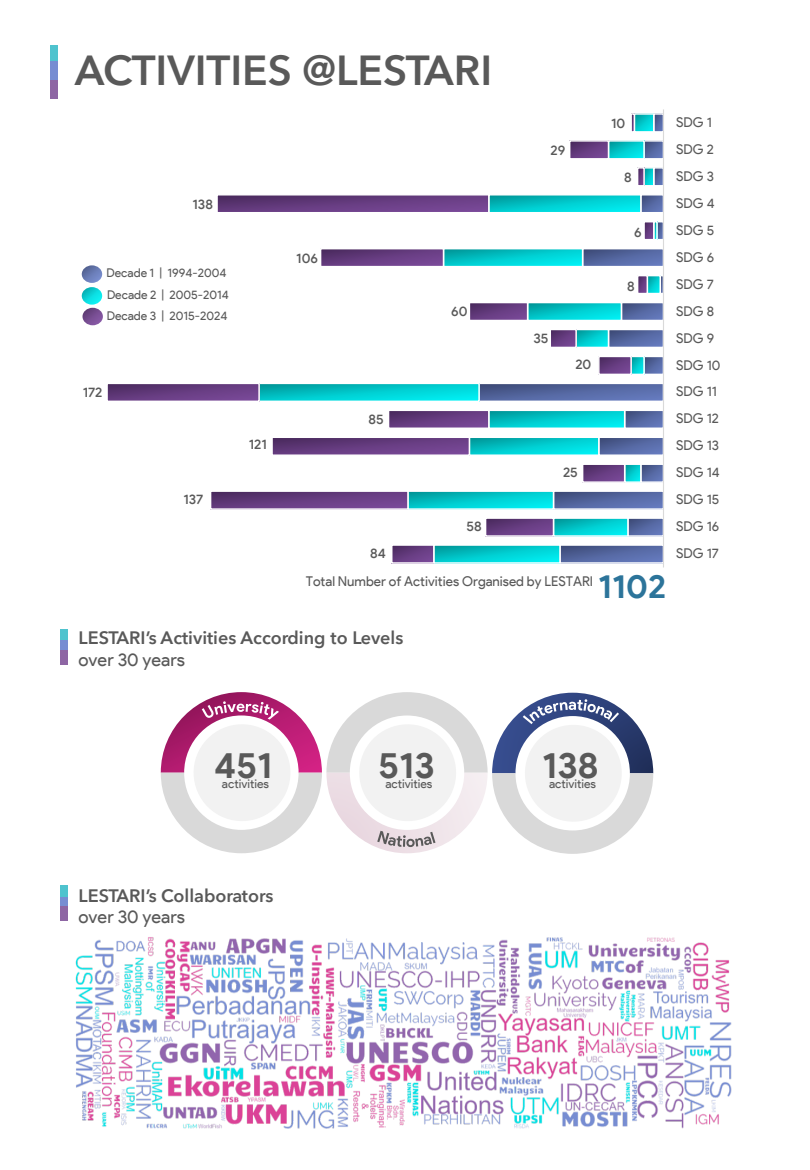
<style>
.page{position:relative;width:810px;height:1170px;background:#fff}
.page>*{position:absolute;margin:0;border:0;box-sizing:border-box;transform-origin:0 0}
.t1{font:700 42px "Avenir Next LT Pro Demi";color:#595959}
.t2{font:700 36px "Product Sans";color:#595959}
.t3{font:700 33px "Product Sans";color:#2c749a}
.t4{font:18px "Avenir Next LT Pro Demi";color:#595959}
.t5{font:18px "Product Sans";color:#595959}
.t6{font:13.5px/27px "Product Sans";color:#595959}
.t7{font:500 13.5px "Product Sans";color:#595959}
.t8{font:12.15px "Product Sans";color:#595959}
.t9{font:12px/21.1px "Product Sans";color:#595959}
</style>
<div class="page">
<div style="left:50px;top:45px;width:8px;height:54px;background:#4fc3ce"></div>
<div style="left:50px;top:62px;width:8px;height:18px;background:#778dd2"></div>
<div style="left:50px;top:80px;width:8px;height:18px;background:#8e66a4"></div>
<img style="left:75px;top:937px;width:657px;height:192px">
<svg style="left:656px;top:116px;width:5px;height:14px"></svg>
<div style="left:653px;top:113px;width:11px;height:20px;border:2px solid #fff"></div>
<svg style="left:646px;top:143px;width:15px;height:14px"></svg>
<div style="left:643px;top:140px;width:21px;height:20px;border:2px solid #fff"></div>
<svg style="left:656px;top:170px;width:5px;height:14px"></svg>
<div style="left:653px;top:167px;width:11px;height:20px;border:2px solid #fff"></div>
<svg style="left:643px;top:197px;width:18px;height:13px"></svg>
<div style="left:640px;top:194px;width:24px;height:19px;border:2px solid #fff"></div>
<svg style="left:659px;top:224px;width:2px;height:13px"></svg>
<div style="left:656px;top:221px;width:8px;height:19px;border:2px solid #fff"></div>
<svg style="left:585px;top:251px;width:76px;height:13px"></svg>
<div style="left:582px;top:248px;width:82px;height:19px;border:2px solid #fff"></div>
<svg style="left:624px;top:305px;width:37px;height:13px"></svg>
<div style="left:621px;top:302px;width:43px;height:19px;border:2px solid #fff"></div>
<svg style="left:611px;top:332px;width:50px;height:13px"></svg>
<div style="left:608px;top:329px;width:56px;height:19px;border:2px solid #fff"></div>
<svg style="left:646px;top:359px;width:15px;height:13px"></svg>
<div style="left:643px;top:356px;width:21px;height:19px;border:2px solid #fff"></div>
<svg style="left:481px;top:386px;width:180px;height:13px;background:#5466a0"></svg>
<div style="left:478px;top:383px;width:186px;height:19px;border:2px solid #fff"></div>
<svg style="left:627px;top:413px;width:34px;height:13px"></svg>
<div style="left:624px;top:410px;width:40px;height:19px;border:2px solid #fff"></div>
<svg style="left:601px;top:440px;width:60px;height:13px"></svg>
<div style="left:598px;top:437px;width:66px;height:19px;border:2px solid #fff"></div>
<svg style="left:643px;top:466px;width:18px;height:14px"></svg>
<div style="left:640px;top:463px;width:24px;height:20px;border:2px solid #fff"></div>
<svg style="left:556px;top:493px;width:105px;height:14px"></svg>
<div style="left:553px;top:490px;width:111px;height:20px;border:2px solid #fff"></div>
<svg style="left:630px;top:520px;width:31px;height:14px"></svg>
<div style="left:627px;top:517px;width:37px;height:20px;border:2px solid #fff"></div>
<svg style="left:562px;top:547px;width:99px;height:14px"></svg>
<div style="left:559px;top:544px;width:105px;height:20px;border:2px solid #fff"></div>
<svg style="left:637px;top:116px;width:15px;height:14px"></svg>
<div style="left:634px;top:113px;width:21px;height:20px;border:2px solid #fff"></div>
<svg style="left:611px;top:143px;width:31px;height:14px"></svg>
<div style="left:608px;top:140px;width:37px;height:20px;border:2px solid #fff"></div>
<svg style="left:646px;top:170px;width:6px;height:14px"></svg>
<div style="left:643px;top:167px;width:12px;height:20px;border:2px solid #fff"></div>
<svg style="left:491px;top:197px;width:148px;height:13px;background:#00cacd"></svg>
<div style="left:488px;top:194px;width:154px;height:19px;border:2px solid #fff"></div>
<div style="left:653px;top:221px;width:5px;height:19px;border:2px solid #fff"></div>
<svg style="left:446px;top:251px;width:134px;height:13px;background:#00cacd"></svg>
<div style="left:443px;top:248px;width:140px;height:19px;border:2px solid #fff"></div>
<svg style="left:650px;top:278px;width:8px;height:13px"></svg>
<div style="left:647px;top:275px;width:14px;height:19px;border:2px solid #fff"></div>
<svg style="left:530px;top:305px;width:89px;height:13px"></svg>
<div style="left:527px;top:302px;width:95px;height:19px;border:2px solid #fff"></div>
<svg style="left:578px;top:332px;width:28px;height:13px"></svg>
<div style="left:575px;top:329px;width:34px;height:19px;border:2px solid #fff"></div>
<svg style="left:633px;top:359px;width:9px;height:13px"></svg>
<div style="left:630px;top:356px;width:15px;height:19px;border:2px solid #fff"></div>
<svg style="left:261px;top:386px;width:216px;height:13px;background:#00cbce"></svg>
<div style="left:258px;top:383px;width:222px;height:19px;border:2px solid #fff"></div>
<svg style="left:491px;top:413px;width:131px;height:13px;background:#00cbce"></svg>
<div style="left:488px;top:410px;width:137px;height:19px;border:2px solid #fff"></div>
<svg style="left:472px;top:440px;width:125px;height:13px;background:#00cbce"></svg>
<div style="left:469px;top:437px;width:131px;height:19px;border:2px solid #fff"></div>
<svg style="left:627px;top:466px;width:12px;height:14px"></svg>
<div style="left:624px;top:463px;width:18px;height:20px;border:2px solid #fff"></div>
<svg style="left:410px;top:493px;width:141px;height:14px;background:#00cacd"></svg>
<div style="left:407px;top:490px;width:147px;height:20px;border:2px solid #fff"></div>
<svg style="left:556px;top:520px;width:70px;height:14px"></svg>
<div style="left:553px;top:517px;width:76px;height:20px;border:2px solid #fff"></div>
<svg style="left:436px;top:547px;width:122px;height:14px;background:#00cacd"></svg>
<div style="left:433px;top:544px;width:128px;height:20px;border:2px solid #fff"></div>
<div style="left:630px;top:113px;width:5px;height:20px;border:2px solid #fff"></div>
<svg style="left:572px;top:143px;width:34px;height:14px"></svg>
<div style="left:569px;top:140px;width:40px;height:20px;border:2px solid #fff"></div>
<svg style="left:640px;top:170px;width:2px;height:14px"></svg>
<div style="left:637px;top:167px;width:8px;height:20px;border:2px solid #fff"></div>
<svg style="left:219px;top:197px;width:268px;height:13px;background:#653b7f"></svg>
<div style="left:216px;top:194px;width:274px;height:19px;border:2px solid #fff"></div>
<svg style="left:646px;top:224px;width:6px;height:13px"></svg>
<div style="left:643px;top:221px;width:12px;height:19px;border:2px solid #fff"></div>
<svg style="left:323px;top:251px;width:118px;height:13px;background:#653b7f"></svg>
<div style="left:320px;top:248px;width:124px;height:19px;border:2px solid #fff"></div>
<svg style="left:640px;top:278px;width:5px;height:13px"></svg>
<div style="left:637px;top:275px;width:11px;height:19px;border:2px solid #fff"></div>
<svg style="left:472px;top:305px;width:53px;height:13px"></svg>
<div style="left:469px;top:302px;width:59px;height:19px;border:2px solid #fff"></div>
<svg style="left:553px;top:332px;width:21px;height:13px"></svg>
<div style="left:550px;top:329px;width:27px;height:19px;border:2px solid #fff"></div>
<svg style="left:601px;top:359px;width:28px;height:13px"></svg>
<div style="left:598px;top:356px;width:34px;height:19px;border:2px solid #fff"></div>
<div style="left:107px;top:383px;width:152px;height:18px;background:linear-gradient(to right,#58336f,#744591)"></div>
<div style="left:106px;top:383px;width:154px;height:19px;border:2px solid #fff"></div>
<div style="left:389px;top:410px;width:100px;height:18px;background:linear-gradient(to right,#58336f,#744591)"></div>
<div style="left:388px;top:410px;width:102px;height:19px;border:2px solid #fff"></div>
<div style="left:272px;top:437px;width:197px;height:18px;background:linear-gradient(to right,#58336f,#744592)"></div>
<div style="left:271px;top:437px;width:199px;height:19px;border:2px solid #fff"></div>
<svg style="left:585px;top:466px;width:37px;height:14px"></svg>
<div style="left:582px;top:463px;width:43px;height:20px;border:2px solid #fff"></div>
<svg style="left:213px;top:493px;width:193px;height:14px;background:#653b7f"></svg>
<div style="left:210px;top:490px;width:199px;height:20px;border:2px solid #fff"></div>
<svg style="left:488px;top:520px;width:63px;height:14px"></svg>
<div style="left:485px;top:517px;width:69px;height:20px;border:2px solid #fff"></div>
<svg style="left:394px;top:547px;width:38px;height:14px"></svg>
<div style="left:391px;top:544px;width:44px;height:20px;border:2px solid #fff"></div>
<hr style="left:663px;top:109px;width:1px;height:458px;background:#d9d9d9">
<svg style="left:161px;top:692px;width:492px;height:162px"></svg>
<div style="left:60px;top:629px;width:8px;height:21px;background:#4fc3ce"></div>
<div style="left:60px;top:640px;width:8px;height:22px;background:#778dd2"></div>
<div style="left:60px;top:650px;width:8px;height:14px;background:#8e66a4"></div>
<div style="left:60px;top:886px;width:8px;height:21px;background:#4fc3ce"></div>
<div style="left:60px;top:897px;width:8px;height:22px;background:#778dd2"></div>
<div style="left:60px;top:907px;width:8px;height:14px;background:#8e66a4"></div>
<svg style="left:82px;top:265px;width:21px;height:60px"></svg>
<h1 class="t1" style="left:75px;top:45px;width:419px">ACTIVITIES @LESTARI</h1>
<p class="t7" style="left:193px;top:196px;width:22px">138</p>
<p class="t9" style="left:106px;top:263px;width:124px">Decade 1 | 1994-2004<br>Decade 2 | 2005-2014</p>
<p class="t8" style="left:107px;top:308px;width:122px">Decade 3 | 2015-2024</p>
<p class="t7" style="left:83px;top:384px;width:21px">172</p>
<p class="t7" style="left:183px;top:491px;width:21px">137</p>
<p class="t7" style="left:249px;top:436px;width:20px">121</p>
<p class="t7" style="left:296px;top:250px;width:23px">106</p>
<p class="t7" style="left:368px;top:411px;width:17px">85</p>
<p class="t7" style="left:370px;top:545px;width:17px">84</p>
<p class="t7" style="left:451px;top:303px;width:18px">60</p>
<p class="t7" style="left:466px;top:518px;width:17px">58</p>
<p class="t7" style="left:551px;top:142px;width:16px">29</p>
<p class="t7" style="left:533px;top:330px;width:17px">35</p>
<p class="t7" style="left:575px;top:356px;width:17px">20</p>
<p class="t7" style="left:611px;top:115px;width:16px">10</p>
<p class="t7" style="left:624px;top:169px;width:9px">8</p>
<p class="t7" style="left:634px;top:224px;width:9px">6</p>
<p class="t7" style="left:627px;top:278px;width:9px">8</p>
<p class="t7" style="left:563px;top:464px;width:16px">25</p>
<h3 class="t3" style="left:598px;top:566px;width:69px">1102</h3>
<p class="t6" style="left:306px;top:568px;width:289px">Total Number of Activities Organised by LESTARI</p>
<p class="t6" style="left:676px;top:109px;width:46px">SDG 1<br>SDG 2<br>SDG 3<br>SDG 4<br>SDG 5<br>SDG 6<br>SDG 7<br>SDG 8<br>SDG 9<br>SDG 10<br>SDG 11<br>SDG 12<br>SDG 13<br>SDG 14<br>SDG 15<br>SDG 16<br>SDG 17</p>
<h3 class="t4" style="left:79px;top:627px;width:326px">LESTARI’s Activities According to Levels</h3>
<h3 class="t5" style="left:79px;top:649px;width:108px">over 30 years</h3>
<h2 class="t2" style="left:214px;top:743px;width:60px">451</h2>
<p class="t9" style="left:222px;top:773px;width:49px">activities</p>
<h2 class="t2" style="left:378px;top:743px;width:58px">513</h2>
<p class="t9" style="left:385px;top:773px;width:49px">activities</p>
<h2 class="t2" style="left:542px;top:743px;width:58px">138</h2>
<p class="t9" style="left:549px;top:773px;width:49px">activities</p>
<h3 class="t4" style="left:79px;top:884px;width:196px">LESTARI’s Collaborators</h3>
<h3 class="t5" style="left:79px;top:906px;width:108px">over 30 years</h3>
</div>
